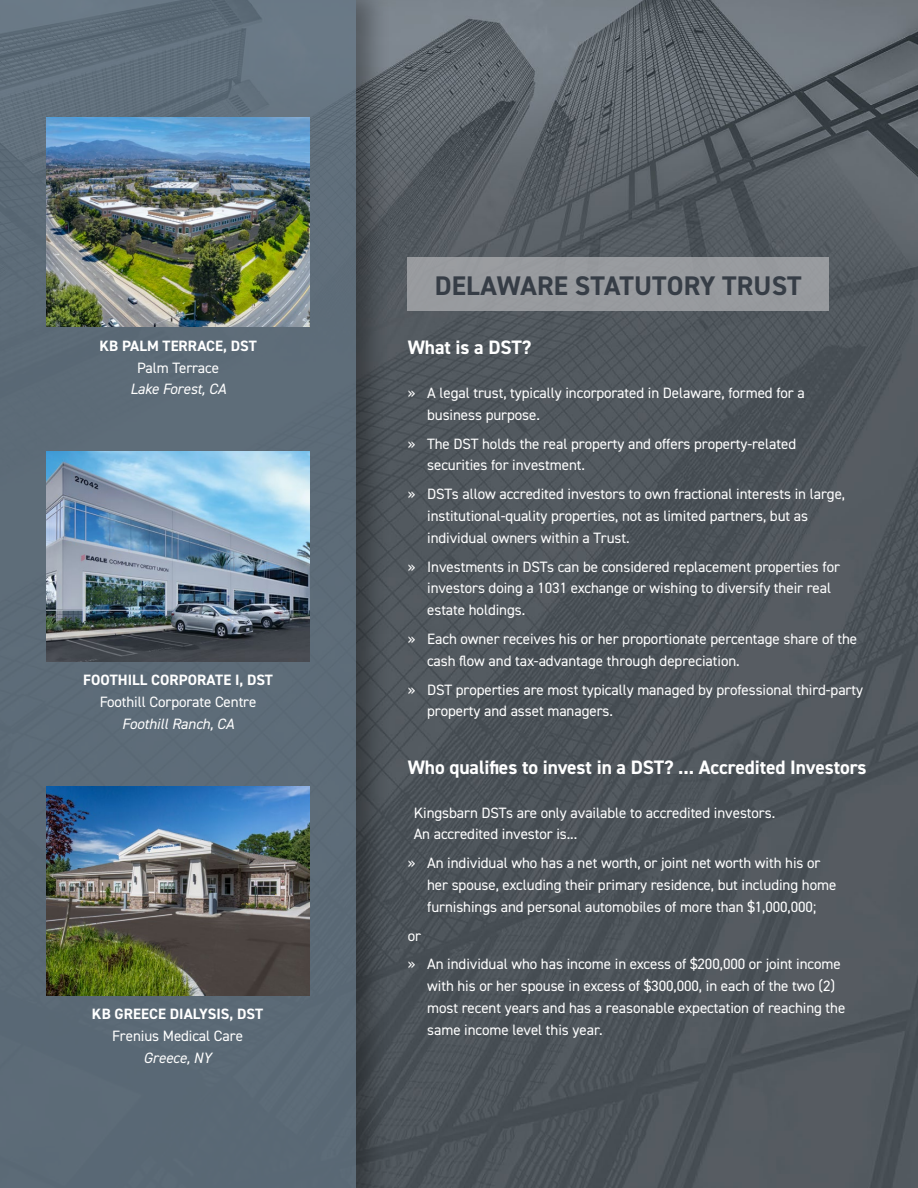
<style>
.page{position:relative;width:918px;height:1188px;background:#fff}
.page>*{position:absolute;margin:0;border:0;box-sizing:border-box;transform-origin:0 0}
.t1{font:700 27px "DIN2014";letter-spacing:.005em;color:#363d46}
.t2{font:700 19.5px "DIN2014";letter-spacing:-.005em;color:#fff}
.t3{font:15px/21.9px "DIN2014";letter-spacing:-.005em;color:#fff}
.t4{font:700 15px "DIN2014";letter-spacing:.005em;color:#fff}
.t5{font:italic 15px "DIN2014";letter-spacing:-.005em;color:#fff}
</style>
<div class="page">
<img style="left:392px;top:0;width:526px;height:1188px">
<div style="left:408px;top:257px;width:421px;height:54px;background:#989a9e"></div>
<div style="left:0;top:0;width:392px;height:1188px;background:#000;opacity:.49"></div>
<div style="left:0;top:0;width:356px;height:1188px;background:#5d6b78"></div>
<img style="left:46px;top:117px;width:264px;height:210px">
<img style="left:46px;top:452px;width:264px;height:209px">
<img style="left:46px;top:786px;width:264px;height:210px">
<p class="t4" style="left:99px;top:335px;width:159px">KB PALM TERRACE, DST</p>
<p class="t3" style="left:137px;top:356px;width:84px">Palm Terrace</p>
<p class="t5" style="left:130px;top:380px;width:97px">Lake Forest, CA</p>
<p class="t4" style="left:83px;top:670px;width:191px">FOOTHILL CORPORATE I, DST</p>
<p class="t3" style="left:100px;top:691px;width:158px">Foothill Corporate Centre</p>
<p class="t5" style="left:122px;top:714px;width:114px">Foothill Ranch, CA</p>
<p class="t4" style="left:92px;top:1004px;width:173px">KB GREECE DIALYSIS, DST</p>
<p class="t3" style="left:112px;top:1025px;width:132px">Frenius Medical Care</p>
<p class="t5" style="left:144px;top:1049px;width:69px">Greece, NY</p>
<h1 class="t1" style="left:435px;top:267px;width:368px">DELAWARE STATUTORY TRUST</h1>
<h2 class="t2" style="left:408px;top:334px;width:125px">What is a DST?</h2>
<p class="t3" style="left:427px;top:382px;width:379px;text-indent:-20px">» A legal trust, typically incorporated in Delaware, formed for a business purpose.</p>
<p class="t3" style="left:427px;top:432px;width:371px;text-indent:-20px">» The DST holds the real property and offers property-related securities for investment.</p>
<p class="t3" style="left:427px;top:483px;width:420px;text-indent:-20px">» DSTs allow accredited investors to own fractional interests in large, institutional-quality properties, not as limited partners, but as individual owners within a Trust.</p>
<p class="t3" style="left:427px;top:555px;width:414px;text-indent:-20px">» Investments in DSTs can be considered replacement properties for investors doing a 1031 exchange or wishing to diversify their real estate holdings.</p>
<p class="t3" style="left:427px;top:628px;width:432px;text-indent:-20px">» Each owner receives his or her proportionate percentage share of the cash flow and tax-advantage through depreciation.</p>
<p class="t3" style="left:427px;top:678px;width:437px;text-indent:-20px">» DST properties are most typically managed by professional third-party property and asset managers.</p>
<h2 class="t2" style="left:408px;top:754px;width:460px">Who qualifies to invest in a DST? ... Accredited Investors</h2>
<p class="t3" style="left:414px;top:801px;width:363px">Kingsbarn DSTs are only available to accredited investors.<br>An accredited investor is...</p>
<p class="t3" style="left:427px;top:852px;width:411px;text-indent:-20px">» An individual who has a net worth, or joint net worth with his or her spouse, excluding their primary residence, but including home furnishings and personal automobiles of more than $1,000,000;</p>
<p class="t3" style="left:408px;top:921px;width:435px;line-height:28.7px">or<br>» An individual who has income in excess of $200,000 or joint income</p>
<p class="t3" style="left:427px;top:975px;width:420px">with his or her spouse in excess of $300,000, in each of the two (2) most recent years and has a reasonable expectation of reaching the same income level this year.</p>
</div>
